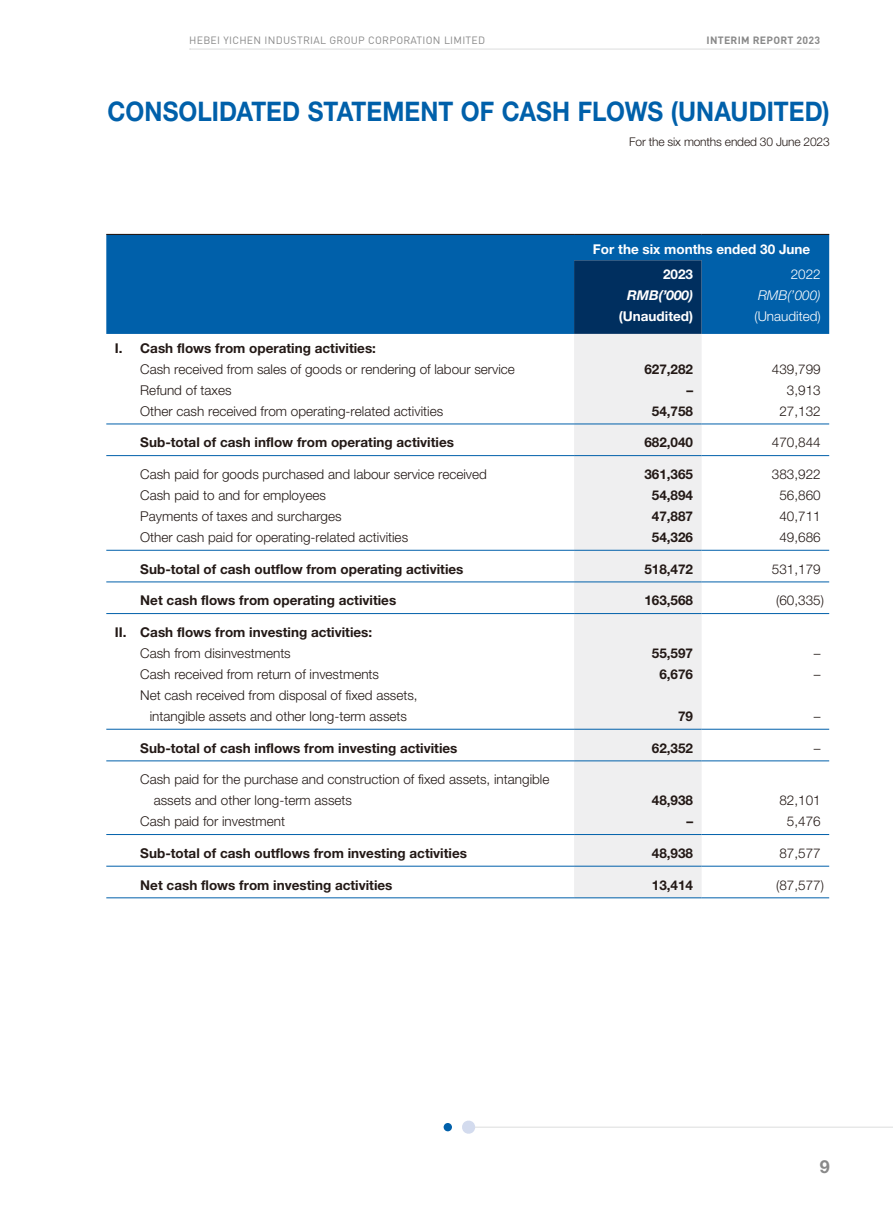
<style>
.page{position:relative;width:893px;height:1212px;background:#fff}
.page>*{position:absolute;margin:0;border:0;box-sizing:border-box;transform-origin:0 0}
.t1{font:700 27px "Helvetica Neue LT Std";color:#0060aa;scale:.9 1}
.t2{font:700 18px "Helvetica Neue LT Std";color:#898989}
.t3{font:300 13.5px/21px "Helvetica Neue LT Std";color:#231916;text-align:center}
.t4{font:700 13.5px "Helvetica Neue LT Std";color:#231916}
.t5{font:700 13.5px/25.2px "Helvetica Neue LT Std";color:#fff}
.t6{font:300 13.5px "Helvetica Neue LT Std";color:#fff}
.t7{font:italic 700 13.5px "Helvetica Neue LT Std";color:#fff}
.t8{font:italic 300 13.5px "Helvetica Neue LT Std";color:#fff}
.t9{font:300 12px "Helvetica Neue LT Std";letter-spacing:-.015em;color:#231916}
.t10{font:10.5px "DIN";letter-spacing:.025em;color:#898989}
.t11{font:700 10.5px "DIN";letter-spacing:.025em;color:#898989}
</style>
<div class="page">
<hr style="left:190px;top:49px;width:630px;height:1px;background:#dcdddd">
<hr style="left:474px;top:1127px;width:419px;height:1px;background:#dcdddd">
<div style="left:444px;top:1123px;width:8px;height:8px;background:#0060aa;border-radius:50%"></div>
<svg style="left:462px;top:1120px;width:14px;height:14px"></svg>
<div style="left:106px;top:235px;width:723px;height:99px;background:#0060aa"></div>
<div style="left:574px;top:260px;width:128px;height:74px;background:#002f5f"></div>
<div style="left:574px;top:334px;width:128px;height:563px;background:#efeff0"></div>
<hr style="left:106px;top:234px;width:468px;height:1px;background:#231916">
<hr style="left:574px;top:234px;width:128px;height:1px;background:#231916">
<hr style="left:702px;top:234px;width:127px;height:1px;background:#231916">
<hr style="left:106px;top:424px;width:468px;height:1px;background:#0060aa">
<hr style="left:574px;top:424px;width:128px;height:1px;background:#0060aa">
<hr style="left:702px;top:424px;width:127px;height:1px;background:#0060aa">
<hr style="left:106px;top:455px;width:468px;height:1px;background:#0060aa">
<hr style="left:574px;top:455px;width:128px;height:1px;background:#0060aa">
<hr style="left:702px;top:455px;width:127px;height:1px;background:#0060aa">
<hr style="left:106px;top:550px;width:468px;height:1px;background:#0060aa">
<hr style="left:574px;top:550px;width:128px;height:1px;background:#0060aa">
<hr style="left:702px;top:550px;width:127px;height:1px;background:#0060aa">
<hr style="left:106px;top:581px;width:468px;height:1px;background:#0060aa">
<hr style="left:574px;top:581px;width:128px;height:1px;background:#0060aa">
<hr style="left:702px;top:581px;width:127px;height:1px;background:#0060aa">
<hr style="left:106px;top:613px;width:468px;height:1px;background:#0060aa">
<hr style="left:574px;top:613px;width:128px;height:1px;background:#0060aa">
<hr style="left:702px;top:613px;width:127px;height:1px;background:#0060aa">
<hr style="left:106px;top:729px;width:468px;height:1px;background:#0060aa">
<hr style="left:574px;top:729px;width:128px;height:1px;background:#0060aa">
<hr style="left:702px;top:729px;width:127px;height:1px;background:#0060aa">
<hr style="left:106px;top:760px;width:468px;height:1px;background:#0060aa">
<hr style="left:574px;top:760px;width:128px;height:1px;background:#0060aa">
<hr style="left:702px;top:760px;width:127px;height:1px;background:#0060aa">
<hr style="left:106px;top:834px;width:468px;height:1px;background:#0060aa">
<hr style="left:574px;top:834px;width:128px;height:1px;background:#0060aa">
<hr style="left:702px;top:834px;width:127px;height:1px;background:#0060aa">
<hr style="left:106px;top:866px;width:468px;height:1px;background:#0060aa">
<hr style="left:574px;top:866px;width:128px;height:1px;background:#0060aa">
<hr style="left:702px;top:866px;width:127px;height:1px;background:#0060aa">
<hr style="left:106px;top:897px;width:468px;height:1px;background:#0060aa">
<hr style="left:574px;top:897px;width:128px;height:1px;background:#0060aa">
<hr style="left:702px;top:897px;width:127px;height:1px;background:#0060aa">
<p class="t10" style="left:189px;top:34px;width:297px">HEBEI YICHEN INDUSTRIAL GROUP CORPORATION LIMITED</p>
<p class="t11" style="left:707px;top:33px;width:115px">INTERIM REPORT 2023</p>
<h1 class="t1" style="left:108px;top:95px;width:804px">CONSOLIDATED STATEMENT OF CASH FLOWS (UNAUDITED)</h1>
<p class="t9" style="left:629px;top:134px;width:202px">For the six months ended 30 June 2023</p>
<p class="t5" style="left:663px;top:236px;width:149px;text-indent:-70px">For the six months ended 30 June<br>2023</p>
<p class="t6" style="left:791px;top:266px;width:32px">2022</p>
<p class="t7" style="left:627px;top:287px;width:68px">RMB(’000)</p>
<p class="t8" style="left:758px;top:287px;width:64px">RMB(’000)</p>
<p class="t5" style="left:619px;top:303px;width:76px">(Unaudited)</p>
<p class="t6" style="left:754px;top:308px;width:68px">(Unaudited)</p>
<p class="t4" style="left:115px;top:339px;width:263px">I. Cash flows from operating activities:</p>
<p class="t3" style="left:140px;top:358px;width:376px">Cash received from sales of goods or rendering of labour service</p>
<p class="t4" style="left:644px;top:360px;width:50px">627,282</p>
<p class="t3" style="left:772px;top:358px;width:50px">439,799</p>
<p class="t3" style="left:140px;top:379px;width:93px">Refund of taxes</p>
<p class="t4" style="left:686px;top:381px;width:8px">–</p>
<p class="t3" style="left:787px;top:379px;width:35px">3,913</p>
<p class="t3" style="left:140px;top:400px;width:304px">Other cash received from operating-related activities</p>
<p class="t4" style="left:652px;top:402px;width:43px">54,758</p>
<p class="t3" style="left:779px;top:400px;width:43px">27,132</p>
<p class="t4" style="left:140px;top:434px;width:315px">Sub-total of cash inflow from operating activities</p>
<p class="t4" style="left:644px;top:434px;width:50px">682,040</p>
<p class="t3" style="left:772px;top:432px;width:50px">470,844</p>
<p class="t3" style="left:140px;top:463px;width:348px">Cash paid for goods purchased and labour service received</p>
<p class="t4" style="left:644px;top:466px;width:50px">361,365</p>
<p class="t3" style="left:772px;top:463px;width:50px">383,922</p>
<p class="t3" style="left:140px;top:484px;width:187px">Cash paid to and for employees</p>
<p class="t4" style="left:652px;top:487px;width:43px">54,894</p>
<p class="t3" style="left:779px;top:484px;width:43px">56,860</p>
<p class="t3" style="left:140px;top:505px;width:203px">Payments of taxes and surcharges</p>
<p class="t4" style="left:652px;top:508px;width:43px">47,887</p>
<p class="t3" style="left:779px;top:505px;width:43px">40,711</p>
<p class="t3" style="left:140px;top:526px;width:269px">Other cash paid for operating-related activities</p>
<p class="t4" style="left:652px;top:529px;width:43px">54,326</p>
<p class="t3" style="left:779px;top:526px;width:43px">49,686</p>
<p class="t4" style="left:140px;top:560px;width:325px">Sub-total of cash outflow from operating activities</p>
<p class="t4" style="left:644px;top:560px;width:50px">518,472</p>
<p class="t3" style="left:772px;top:558px;width:50px">531,179</p>
<p class="t4" style="left:140px;top:592px;width:257px">Net cash flows from operating activities</p>
<p class="t4" style="left:644px;top:592px;width:50px">163,568</p>
<p class="t3" style="left:776px;top:590px;width:49px">(60,335)</p>
<p class="t4" style="left:115px;top:624px;width:259px">II. Cash flows from investing activities:</p>
<p class="t3" style="left:140px;top:642px;width:152px">Cash from disinvestments</p>
<p class="t4" style="left:652px;top:645px;width:43px">55,597</p>
<p class="t3" style="left:814px;top:642px;width:8px">–</p>
<p class="t3" style="left:140px;top:663px;width:240px">Cash received from return of investments</p>
<p class="t4" style="left:659px;top:666px;width:35px">6,676</p>
<p class="t3" style="left:814px;top:663px;width:8px">–</p>
<p class="t3" style="left:140px;top:684px;width:279px">Net cash received from disposal of fixed assets, intangible assets and other long-term assets</p>
<p class="t4" style="left:678px;top:708px;width:17px">79</p>
<p class="t3" style="left:814px;top:705px;width:8px">–</p>
<p class="t4" style="left:140px;top:739px;width:319px">Sub-total of cash inflows from investing activities</p>
<p class="t4" style="left:652px;top:739px;width:43px">62,352</p>
<p class="t3" style="left:814px;top:737px;width:8px">–</p>
<p class="t3" style="left:154px;top:769px;width:397px;text-align:left;text-indent:-14px">Cash paid for the purchase and construction of fixed assets, intangible assets and other long-term assets</p>
<p class="t4" style="left:652px;top:792px;width:43px">48,938</p>
<p class="t3" style="left:779px;top:790px;width:43px">82,101</p>
<p class="t3" style="left:140px;top:811px;width:146px">Cash paid for investment</p>
<p class="t4" style="left:686px;top:813px;width:8px">–</p>
<p class="t3" style="left:787px;top:811px;width:35px">5,476</p>
<p class="t4" style="left:140px;top:845px;width:328px">Sub-total of cash outflows from investing activities</p>
<p class="t4" style="left:652px;top:845px;width:43px">48,938</p>
<p class="t3" style="left:779px;top:842px;width:43px">87,577</p>
<p class="t4" style="left:140px;top:876px;width:254px">Net cash flows from investing activities</p>
<p class="t4" style="left:652px;top:876px;width:43px">13,414</p>
<p class="t3" style="left:776px;top:874px;width:49px">(87,577)</p>
<h2 class="t2" style="left:820px;top:1155px;width:12px">9</h2>
</div>
